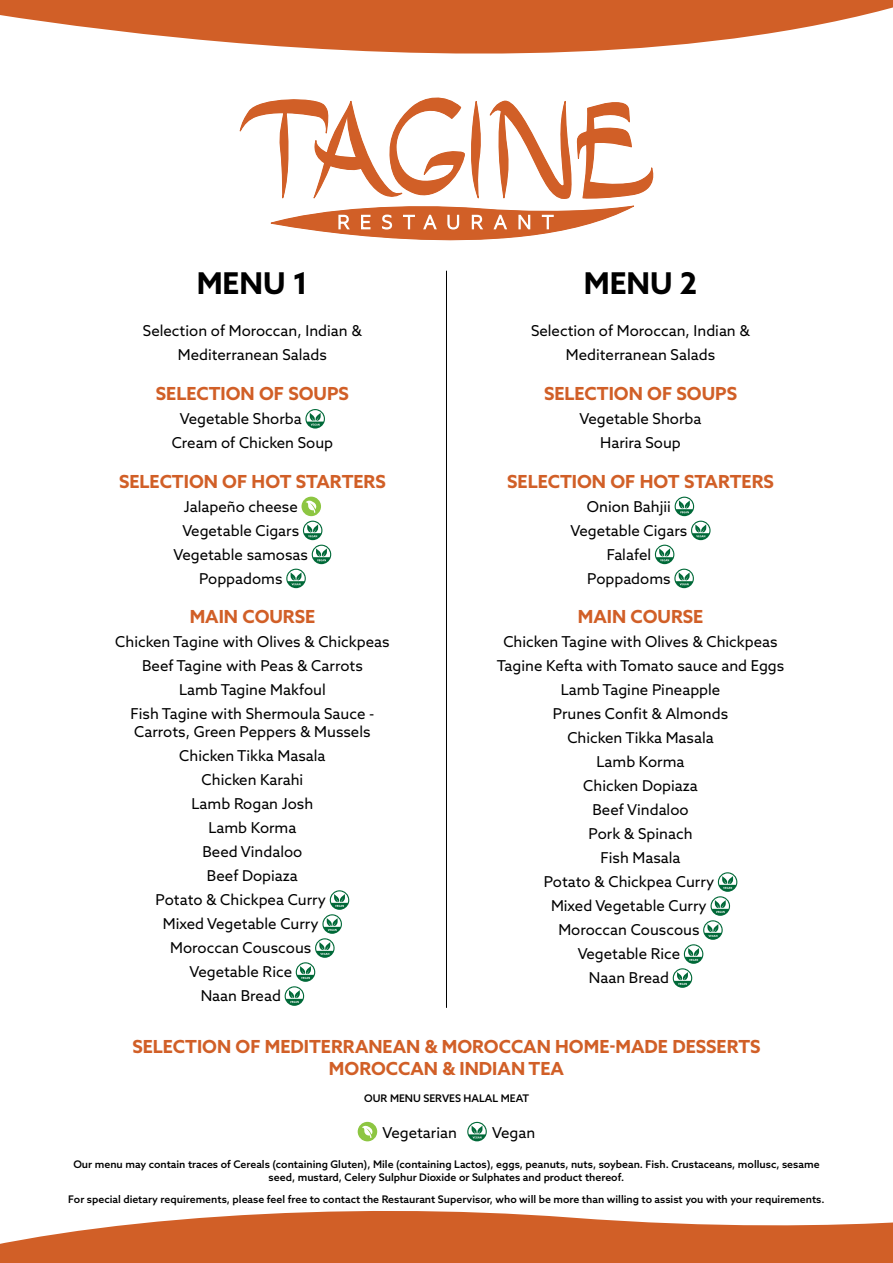
<style>
.page{position:relative;width:893px;height:1263px;background:#fff}
.page>*{position:absolute;margin:0;border:0;box-sizing:border-box;transform-origin:0 0}
.t1{font:700 30px "Azo Sans";color:#000}
.t2{font:700 18px/21.6px "Azo Sans";color:#d15f27;text-align:center}
.t3{font:15px/24px "Azo Sans";color:#000;text-align:center}
.t4{font:500 10.5px/12.6px "Azo Sans";color:#000;text-align:center}
</style>
<div class="page">
<svg style="left:279px;top:145px;width:375px;height:54px"></svg>
<svg style="left:270px;top:205px;width:364px;height:36px"></svg>
<svg style="left:0;top:1211px;width:893px;height:52px"></svg>
<svg style="left:0;top:0;width:893px;height:145px"></svg>
<svg style="left:305px;top:409px;width:20px;height:20px"></svg>
<svg style="left:286px;top:497px;width:45px;height:91px"></svg>
<svg style="left:285px;top:890px;width:64px;height:116px"></svg>
<svg style="left:655px;top:497px;width:56px;height:91px"></svg>
<svg style="left:673px;top:872px;width:64px;height:116px"></svg>
<svg style="left:358px;top:1122px;width:19px;height:19px"></svg>
<svg style="left:467px;top:1122px;width:20px;height:19px"></svg>
<hr style="left:446px;top:271px;width:1px;height:737px;background:#000">
<h1 class="t1" style="left:197px;top:264px;width:113px">MENU 1</h1>
<p class="t3" style="left:143px;top:319px;width:220px">Selection of Moroccan, Indian &amp;<br>Mediterranean Salads</p>
<p class="t2" style="left:156px;top:382px;width:194px">SELECTION OF SOUPS</p>
<p class="t3" style="left:172px;top:406px;width:163px;text-align:left;text-indent:8px">Vegetable Shorba<br>Cream of Chicken Soup</p>
<p class="t2" style="left:119px;top:470px;width:268px">SELECTION OF HOT STARTERS</p>
<p class="t3" style="left:174px;top:494px;width:136px">Jalapeño cheese<br>Vegetable Cigars<br>Vegetable samosas<br>Poppadoms</p>
<p class="t2" style="left:190px;top:606px;width:127px">MAIN COURSE</p>
<p class="t3" style="left:115px;top:630px;width:276px">Chicken Tagine with Olives &amp; Chickpeas<br>Beef Tagine with Peas &amp; Carrots<br>Lamb Tagine Makfoul<br>Fish Tagine with Shermoula Sauce -</p>
<p class="t3" style="left:134px;top:720px;width:238px">Carrots, Green Peppers &amp; Mussels</p>
<p class="t3" style="left:179px;top:744px;width:148px">Chicken Tikka Masala</p>
<p class="t3" style="left:202px;top:768px;width:103px">Chicken Karahi</p>
<p class="t3" style="left:192px;top:792px;width:123px">Lamb Rogan Josh</p>
<p class="t3" style="left:208px;top:816px;width:90px">Lamb Korma</p>
<p class="t3" style="left:202px;top:840px;width:102px">Beed Vindaloo</p>
<p class="t3" style="left:207px;top:864px;width:92px">Beef Dopiaza</p>
<p class="t3" style="left:156px;top:888px;width:172px">Potato &amp; Chickpea Curry</p>
<p class="t3" style="left:163px;top:912px;width:157px">Mixed Vegetable Curry</p>
<p class="t3" style="left:170px;top:936px;width:143px">Moroccan Couscous</p>
<p class="t3" style="left:190px;top:960px;width:104px">Vegetable Rice</p>
<p class="t3" style="left:201px;top:984px;width:82px">Naan Bread</p>
<h1 class="t1" style="left:584px;top:264px;width:115px">MENU 2</h1>
<p class="t3" style="left:531px;top:319px;width:220px">Selection of Moroccan, Indian &amp;<br>Mediterranean Salads</p>
<p class="t2" style="left:544px;top:382px;width:194px">SELECTION OF SOUPS</p>
<p class="t3" style="left:580px;top:406px;width:123px">Vegetable Shorba<br>Harira Soup</p>
<p class="t2" style="left:507px;top:470px;width:268px">SELECTION OF HOT STARTERS</p>
<p class="t3" style="left:570px;top:494px;width:118px">Onion Bahjii<br>Vegetable Cigars<br>Falafel<br>Poppadoms</p>
<p class="t2" style="left:578px;top:606px;width:127px">MAIN COURSE</p>
<p class="t3" style="left:503px;top:630px;width:276px">Chicken Tagine with Olives &amp; Chickpeas</p>
<p class="t3" style="left:497px;top:654px;width:289px">Tagine Kefta with Tomato sauce and Eggs</p>
<p class="t3" style="left:561px;top:678px;width:161px">Lamb Tagine Pineapple</p>
<p class="t3" style="left:553px;top:702px;width:177px">Prunes Confit &amp; Almonds</p>
<p class="t3" style="left:567px;top:726px;width:148px">Chicken Tikka Masala</p>
<p class="t3" style="left:596px;top:750px;width:90px">Lamb Korma</p>
<p class="t3" style="left:583px;top:774px;width:116px">Chicken Dopiaza</p>
<p class="t3" style="left:592px;top:798px;width:98px">Beef Vindaloo</p>
<p class="t3" style="left:589px;top:822px;width:105px">Pork &amp; Spinach</p>
<p class="t3" style="left:600px;top:846px;width:82px">Fish Masala</p>
<p class="t3" style="left:544px;top:870px;width:172px">Potato &amp; Chickpea Curry</p>
<p class="t3" style="left:551px;top:894px;width:157px">Mixed Vegetable Curry</p>
<p class="t3" style="left:558px;top:918px;width:143px">Moroccan Couscous</p>
<p class="t3" style="left:578px;top:942px;width:104px">Vegetable Rice</p>
<p class="t3" style="left:589px;top:966px;width:82px">Naan Bread</p>
<p class="t2" style="left:132px;top:1036px;width:630px">SELECTION OF MEDITERRANEAN &amp; MOROCCAN HOME-MADE DESSERTS<br>MOROCCAN &amp; INDIAN TEA</p>
<p class="t4" style="left:364px;top:1092px;width:166px">OUR MENU SERVES HALAL MEAT</p>
<p class="t3" style="left:383px;top:1120px;width:76px">Vegetarian</p>
<p class="t3" style="left:492px;top:1120px;width:45px">Vegan</p>
<p class="t4" style="left:73px;top:1158px;width:748px">Our menu may contain traces of Cereals (containing Gluten), Mile (containing Lactos), eggs, peanuts, nuts, soybean. Fish. Crustaceans, mollusc, sesame seed, mustard, Celery Sulphur Dioxide or Sulphates and product thereof.</p>
<p class="t4" style="left:68px;top:1192px;width:758px">For special dietary requirements, please feel free to contact the Restaurant Supervisor, who will be more than willing to assist you with your requirements.</p>
</div>
